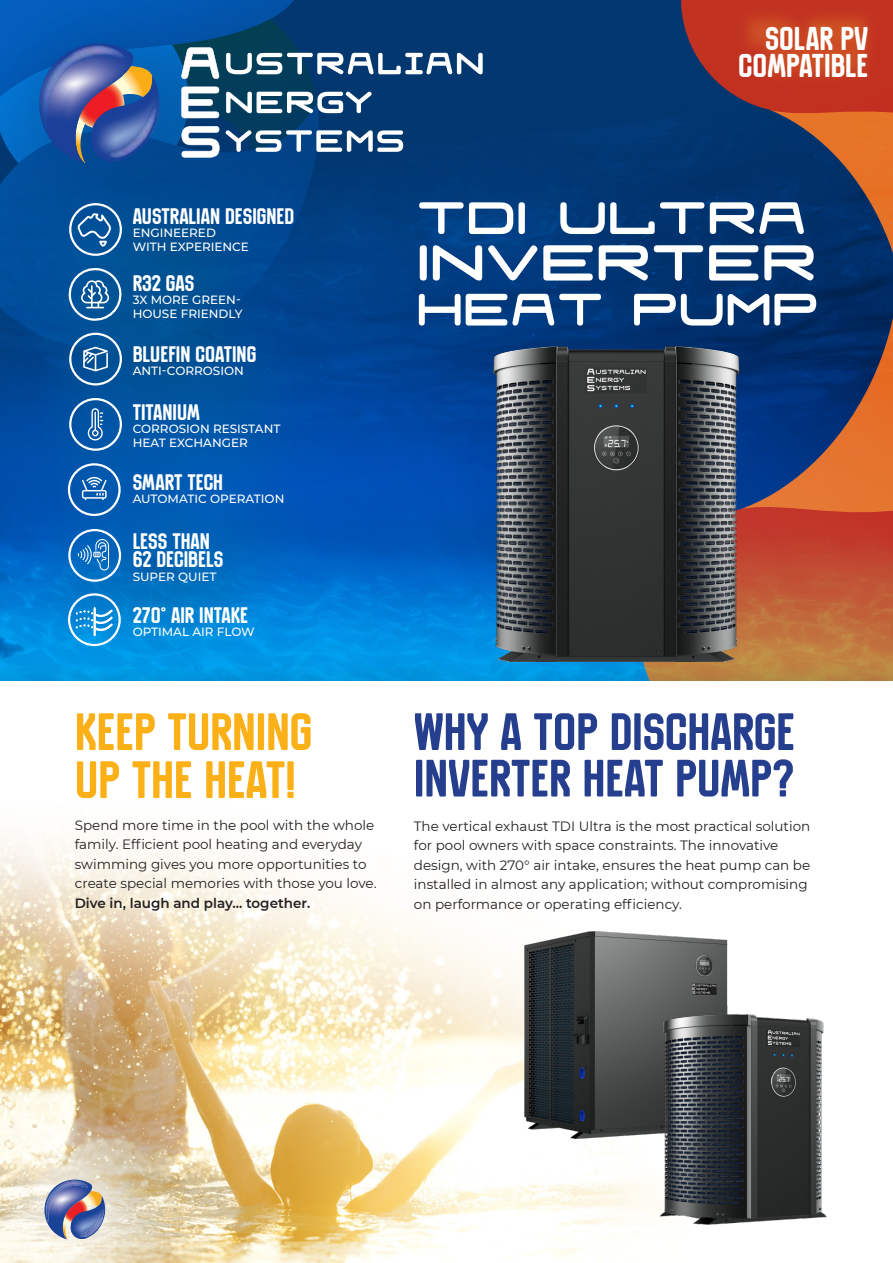
<style>
.page{position:relative;width:893px;height:1263px;background:#fff}
.page>*{position:absolute;margin:0;border:0;box-sizing:border-box;transform-origin:0 0}
.t1{font:120px "Fraulein";color:#fff}
.t2{font:108px "Fraulein";color:#fff}
.t3{font:108px "Fraulein";color:#fff;scale:.94 1}
.t4{font:52.5px/46.5px "Chromoxome";color:#253f8e}
.t5{font:52.5px/48px "Chromoxome";color:#fbb017}
.t6{font:33px/27px "Chromoxome";color:#fff;text-align:right}
.t7{font:22.5px/18px "Chromoxome";color:#fff}
.t8{font:13.5px/19.5px "Montserrat";color:#231f20}
.t9{font:600 13.5px "Montserrat";color:#231f20}
.t10{font:500 12px/13.5px "Montserrat";color:#fff}
</style>
<div class="page">
<img style="left:0;top:12px;width:705px;height:641px">
<svg style="left:705px;top:198px;width:188px;height:230px;background:#1d3666"></svg>
<svg style="left:753px;top:428px;width:140px;height:225px;background:#ae583f"></svg>
<div style="left:0;top:0;width:555px;height:238px;background:#03376f;opacity:.47"></div>
<svg style="left:226px;top:53px;width:257px;height:21px"></svg>
<svg style="left:226px;top:92px;width:146px;height:21px"></svg>
<svg style="left:226px;top:130px;width:177px;height:22px"></svg>
<div style="left:0;top:653px;width:893px;height:610px;background:#0f1621;opacity:.13"></div>
<div style="left:0;top:681px;width:893px;height:582px;background:#fff"></div>
<img style="left:0;top:837px;width:645px;height:426px">
<div style="left:14px;top:160px;width:345px;height:517px;background:#00658e;opacity:.42"></div>
<div style="left:85px;top:172px;width:187px;height:137px;background:#004d93"></div>
<svg style="left:0;top:1086px;width:197px;height:177px;background:#e3d4b6"></svg>
<svg style="left:738px;top:198px;width:155px;height:140px;background:#052f66"></svg>
<svg style="left:672px;top:0;width:221px;height:198px;background:#7b3d3f"></svg>
<img style="left:477px;top:336px;width:276px;height:326px">
<img style="left:514px;top:916px;width:214px;height:234px">
<img style="left:645px;top:1004px;width:182px;height:221px">
<img style="left:92px;top:1179px;width:10px;height:61px">
<img style="left:42px;top:1179px;width:50px;height:61px">
<img style="left:70px;top:1195px;width:35px;height:44px">
<img style="left:79px;top:1210px;width:25px;height:27px">
<img style="left:46px;top:1180px;width:43px;height:42px">
<svg style="left:0;top:0;width:220px;height:247px"></svg>
<div style="left:68px;top:463px;width:53px;height:53px;border:2px solid #fff;border-radius:50%"></div>
<svg style="left:82px;top:477px;width:25px;height:23px"></svg>
<svg style="left:78px;top:539px;width:31px;height:31px"></svg>
<div style="left:68px;top:529px;width:53px;height:53px;border:2px solid #fff;border-radius:50%"></div>
<svg style="left:76px;top:607px;width:37px;height:29px"></svg>
<div style="left:68px;top:593px;width:53px;height:53px;border:2px solid #fff;border-radius:50%"></div>
<div style="left:69px;top:333px;width:53px;height:52px;border:2px solid #fff;border-radius:50%"></div>
<svg style="left:83px;top:347px;width:25px;height:24px"></svg>
<svg style="left:68px;top:266px;width:54px;height:56px"></svg>
<div style="left:69px;top:398px;width:53px;height:53px;border:2px solid #fff;border-radius:50%"></div>
<svg style="left:88px;top:408px;width:16px;height:33px"></svg>
<p class="t6" style="left:739px;top:25px;width:131px">SOLAR PV<br>COMPATIBLE</p>
<p class="t7" style="left:133px;top:207px;width:163px">AUSTRALIAN DESIGNED</p>
<p class="t10" style="left:133px;top:226px;width:118px">ENGINEERED<br>WITH EXPERIENCE</p>
<p class="t7" style="left:133px;top:274px;width:63px">R32 GAS</p>
<p class="t10" style="left:133px;top:293px;width:111px">3X MORE GREEN-<br>HOUSE FRIENDLY</p>
<p class="t7" style="left:133px;top:345px;width:125px">BLUEFIN COATING</p>
<p class="t10" style="left:133px;top:364px;width:113px">ANTI-CORROSION</p>
<p class="t7" style="left:133px;top:403px;width:69px">TITANIUM</p>
<p class="t10" style="left:133px;top:421px;width:149px">CORROSION RESISTANT<br>HEAT EXCHANGER</p>
<p class="t7" style="left:133px;top:473px;width:92px">SMART TECH</p>
<p class="t10" style="left:133px;top:491px;width:153px">AUTOMATIC OPERATION</p>
<p class="t7" style="left:133px;top:532px;width:92px">LESS THAN<br>62 DECIBELS</p>
<p class="t10" style="left:133px;top:569px;width:85px">SUPER QUIET</p>
<p class="t7" style="left:133px;top:606px;width:117px">270° AIR INTAKE</p>
<p class="t10" style="left:133px;top:625px;width:124px">OPTIMAL AIR FLOW</p>
<p class="t5" style="left:75px;top:708px;width:239px">KEEP TURNING<br>UP THE HEAT!</p>
<p class="t8" style="left:75px;top:814px;width:301px">Spend more time in the pool with the whole family. Efficient pool heating and everyday</p>
<p class="t8" style="left:75px;top:853px;width:303px">swimming gives you more opportunities to create special memories with those you love.</p>
<p class="t9" style="left:75px;top:893px;width:237px">Dive in, laugh and play... together.</p>
<p class="t2" style="left:414px;top:134px;width:391px">TDI ULTRA</p>
<p class="t1" style="left:414px;top:169px;width:401px">INVERTER</p>
<p class="t3" style="left:414px;top:225px;width:430px">HEAT PUMP</p>
<p class="t4" style="left:414px;top:709px;width:382px">WHY A TOP DISCHARGE<br>INVERTER HEAT PUMP?</p>
<p class="t8" style="left:414px;top:816px;width:398px">The vertical exhaust TDI Ultra is the most practical solution for pool owners with space constraints. The innovative design, with 270° air intake, ensures the heat pump can be installed in almost any application; without compromising on performance or operating efficiency.</p>
</div>
